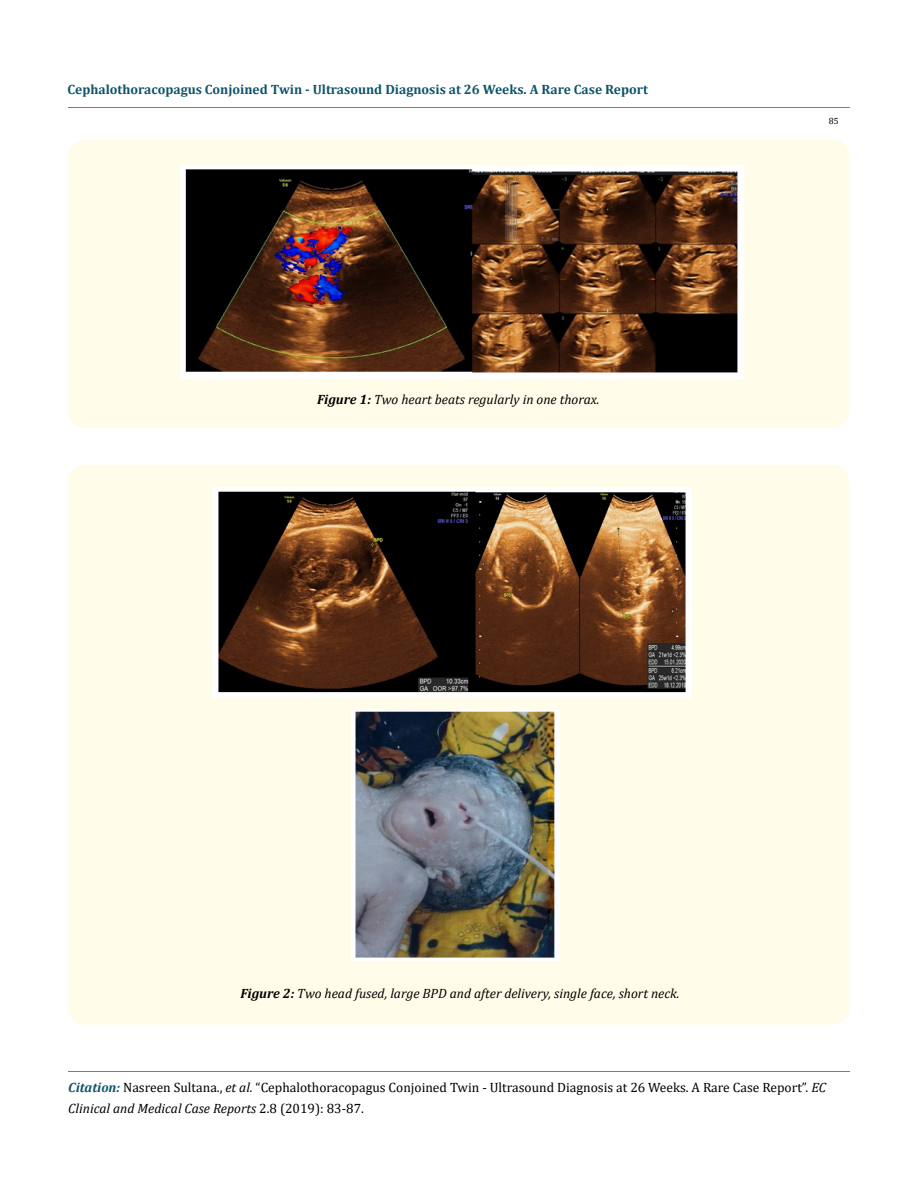
<style>
.page{position:relative;width:917px;height:1188px;background:#fff}
.page>*{position:absolute;margin:0;border:0;box-sizing:border-box;transform-origin:0 0}
.t1{font:13.5px/21px "Cambria";color:#000}
.t2{font:italic 13.5px "Cambria";color:#000}
.t3{font:700 13.5px "Cambria";color:#0e546a}
.t4{font:9px "Cambria";color:#000}
.s1{font-weight:700}
.s2{font-weight:700;font-style:italic;color:#0e546a}
.s3{font-style:italic}
</style>
<div class="page">
<hr style="left:68px;top:108px;width:781px;height:1px;background:#e05d1a">
<hr style="left:68px;top:1071px;width:781px;height:1px;background:#e05d1a">
<div style="left:68px;top:140px;width:781px;height:288px;background:#fffde9;border-radius:18px"></div>
<img style="left:180px;top:165px;width:563px;height:214px">
<div style="left:68px;top:465px;width:781px;height:560px;background:#fffde9;border-radius:18px"></div>
<img style="left:212px;top:488px;width:479px;height:210px">
<img style="left:351px;top:711px;width:209px;height:250px">
<p class="t3" style="left:68px;top:80px;width:582px">Cephalothoracopagus Conjoined Twin - Ultrasound Diagnosis at 26 Weeks. A Rare Case Report</p>
<p class="t2" style="left:317px;top:390px;width:284px"><span class="s1">Figure 1:</span> Two heart beats regularly in one thorax.</p>
<p class="t4" style="left:828px;top:116px;width:11px">85</p>
<p class="t2" style="left:240px;top:984px;width:441px"><span class="s1">Figure 2:</span> Two head fused, large BPD and after delivery, single face, short neck.</p>
<p class="t1" style="left:68px;top:1077px;width:759px"><span class="s2">Citation:</span> Nasreen Sultana., <span class="s3">et al.</span> “Cephalothoracopagus Conjoined Twin - Ultrasound Diagnosis at 26 Weeks. A Rare Case Report”. <span class="s3">EC<br>Clinical and Medical Case Reports</span> 2.8 (2019): 83-87.</p>
</div>
